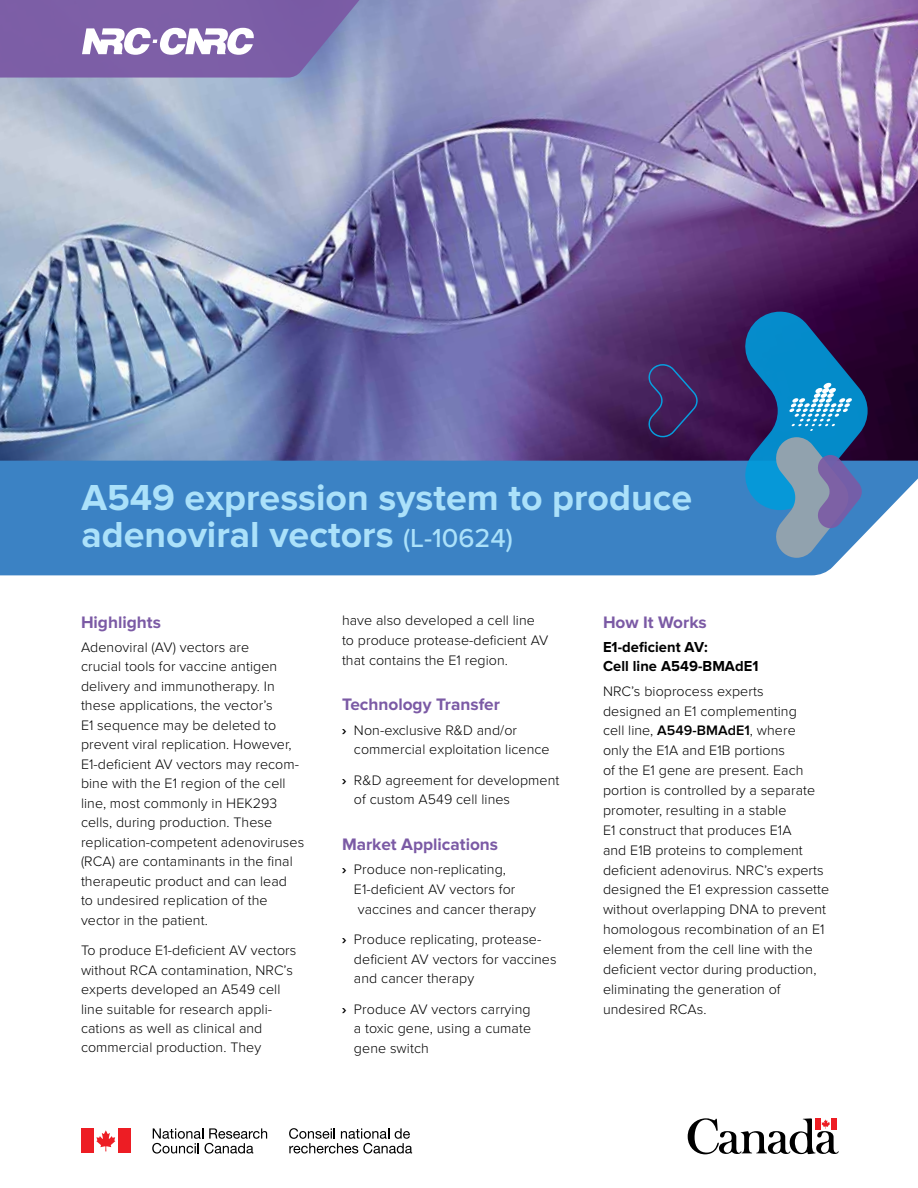
<style>
.page{position:relative;width:918px;height:1188px;background:#fff}
.page>*{position:absolute;margin:0;border:0;box-sizing:border-box;transform-origin:0 0}
.t1{font:700 37.5px/37.5px "Proxima Nova";color:#abe1fa}
.t2{font:700 17.25px "Proxima Nova";color:#7b5aa5}
.t3{font:700 15px/19.5px "Proxima Nova";letter-spacing:.005em;color:#000}
.t4{font:300 14.25px/19.5px "Proxima Nova";letter-spacing:.005em;color:#000}
.s1{font-weight:500;font-size:27px}
.s2{font-weight:700}
.s3{font-weight:600}
</style>
<div class="page">
<img style="left:0;top:0;width:918px;height:461px">
<div style="left:0;top:461px;width:918px;height:114px;background:#3b82c4"></div>
<svg style="left:0;top:0;width:371px;height:78px"></svg>
<svg style="left:647px;top:363px;width:51px;height:75px"></svg>
<svg style="left:744px;top:312px;width:124px;height:246px"></svg>
<svg style="left:687px;top:1118px;width:152px;height:37px"></svg>
<div style="left:81px;top:1128px;width:12px;height:25px;background:#ed1d24"></div>
<svg style="left:96px;top:1130px;width:19px;height:21px"></svg>
<div style="left:118px;top:1128px;width:13px;height:25px;background:#ed1d24"></div>
<svg style="left:152px;top:1128px;width:115px;height:26px"></svg>
<svg style="left:289px;top:1128px;width:123px;height:26px"></svg>
<h1 class="t1" style="left:81px;top:479px;width:612px">A549 expression system to produce adenoviral vectors <span class="s1">(L-10624)</span></h1>
<p class="t2" style="left:81px;top:612px;width:81px">Highlights</p>
<p class="t4" style="left:81px;top:637px;width:225px">Adenoviral (AV) vectors are<br>crucial tools for vaccine antigen delivery and immunotherapy. In these applications, the vector’s<br>E1 sequence may be deleted to prevent viral replication. However,<br>E1-deficient AV vectors may recom&shy;bine with the E1 region of the cell line, most commonly in HEK293 cells, during production. These replication-competent adenoviruses (RCA) are contaminants in the final therapeutic product and can lead<br>to undesired replication of the vector in the patient.</p>
<p class="t4" style="left:81px;top:941px;width:217px">To produce E1-deficient AV vectors without RCA contamination, NRC’s experts developed an A549 cell line suitable for research appli&shy;cations as well as clinical and commercial production. They</p>
<p class="t4" style="left:342px;top:611px;width:208px">have also developed a cell line to produce protease-deficient AV that contains the E1 region.</p>
<p class="t2" style="left:342px;top:695px;width:160px">Technology Transfer</p>
<p class="t4" style="left:354px;top:720px;width:197px;text-indent:-12px"><span class="s2">›</span> Non-exclusive R&amp;D and/or commercial exploitation licence</p>
<p class="t4" style="left:354px;top:770px;width:207px;text-indent:-12px"><span class="s2">›</span> R&amp;D agreement for development of custom A549 cell lines</p>
<p class="t2" style="left:342px;top:834px;width:158px">Market Applications</p>
<p class="t4" style="left:354px;top:860px;width:184px;text-indent:-12px"><span class="s2">›</span> Produce non-replicating,<br>E1-deficient AV vectors for vaccines and cancer therapy</p>
<p class="t4" style="left:354px;top:930px;width:204px;text-indent:-12px"><span class="s2">›</span> Produce replicating, protease&shy;deficient AV vectors for vaccines and cancer therapy</p>
<p class="t4" style="left:354px;top:999px;width:179px;text-align:justify;text-indent:-12px"><span class="s2">›</span> Produce AV vectors carrying a toxic gene, using a cumate gene switch</p>
<p class="t2" style="left:603px;top:612px;width:105px">How It Works</p>
<p class="t3" style="left:603px;top:637px;width:157px">E1-deficient AV:<br>Cell line A549-BMAdE1</p>
<p class="t4" style="left:603px;top:681px;width:228px;line-height:20px">NRC’s bioprocess experts<br>designed an E1 complementing<br>cell line, <span class="s3">A549-BMAdE1</span>, where<br>only the E1A and E1B portions<br>of the E1 gene are present. Each portion is controlled by a separate promoter, resulting in a stable<br>E1 construct that produces E1A<br>and E1B proteins to complement deficient adenovirus. NRC’s experts designed the E1 expression cassette without overlapping DNA to prevent homologous recombination of an E1 element from the cell line with the deficient vector during production, eliminating the generation of undesired RCAs.</p>
</div>
